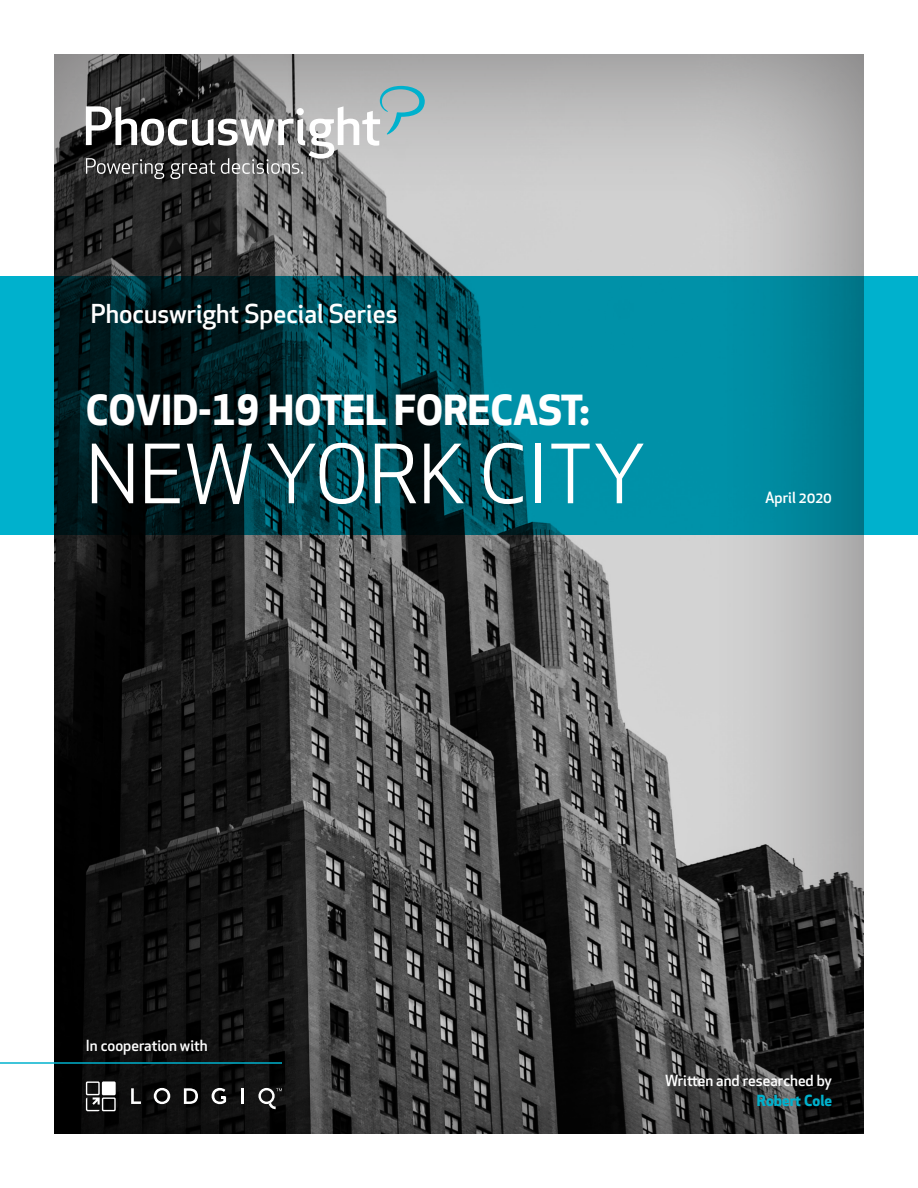
<style>
.page{position:relative;width:918px;height:1188px;background:#fff}
.page>*{position:absolute;margin:0;border:0;box-sizing:border-box;transform-origin:0 0}
.t1{font:79.5px "Apex New";color:#fff}
.t2{font:700 40.5px "Apex New";color:#fff}
.t3{font:500 25.5px "Apex New";color:#fff}
.t4{font:500 15px "Apex New";color:#fff}
.t5{font:700 15px "Apex New";color:#00b1cd}
</style>
<div class="page">
<div style="left:53px;top:52px;width:812px;height:1082px;background:#231f20;opacity:.5"></div>
<svg style="left:0;top:276px;width:918px;height:258px;background:#006372"></svg>
<svg style="left:86px;top:86px;width:339px;height:93px;background:#7f8182"></svg>
<hr style="left:0;top:1062px;width:282px;height:2px;background:#00b1cd">
<svg style="left:131px;top:1088px;width:10px;height:16px"></svg>
<svg style="left:154px;top:1088px;width:16px;height:16px"></svg>
<svg style="left:184px;top:1088px;width:14px;height:16px"></svg>
<svg style="left:212px;top:1088px;width:14px;height:16px"></svg>
<svg style="left:242px;top:1088px;width:2px;height:16px"></svg>
<svg style="left:258px;top:1088px;width:24px;height:21px"></svg>
<svg style="left:86px;top:1081px;width:30px;height:30px"></svg>
<p class="t3" style="left:91px;top:297px;width:308px">Phocuswright Special Series</p>
<p class="t2" style="left:86px;top:380px;width:505px">COVID-19 HOTEL FORECAST:</p>
<p class="t1" style="left:86px;top:424px;width:562px">NEW YORK CITY</p>
<p class="t4" style="left:765px;top:487px;width:69px">April 2020</p>
<p class="t4" style="left:86px;top:1035px;width:123px">In cooperation with</p>
<p class="t4" style="left:665px;top:1071px;width:169px">Written and researched by</p>
<p class="t5" style="left:757px;top:1089px;width:77px">Robert Cole</p>
</div>
